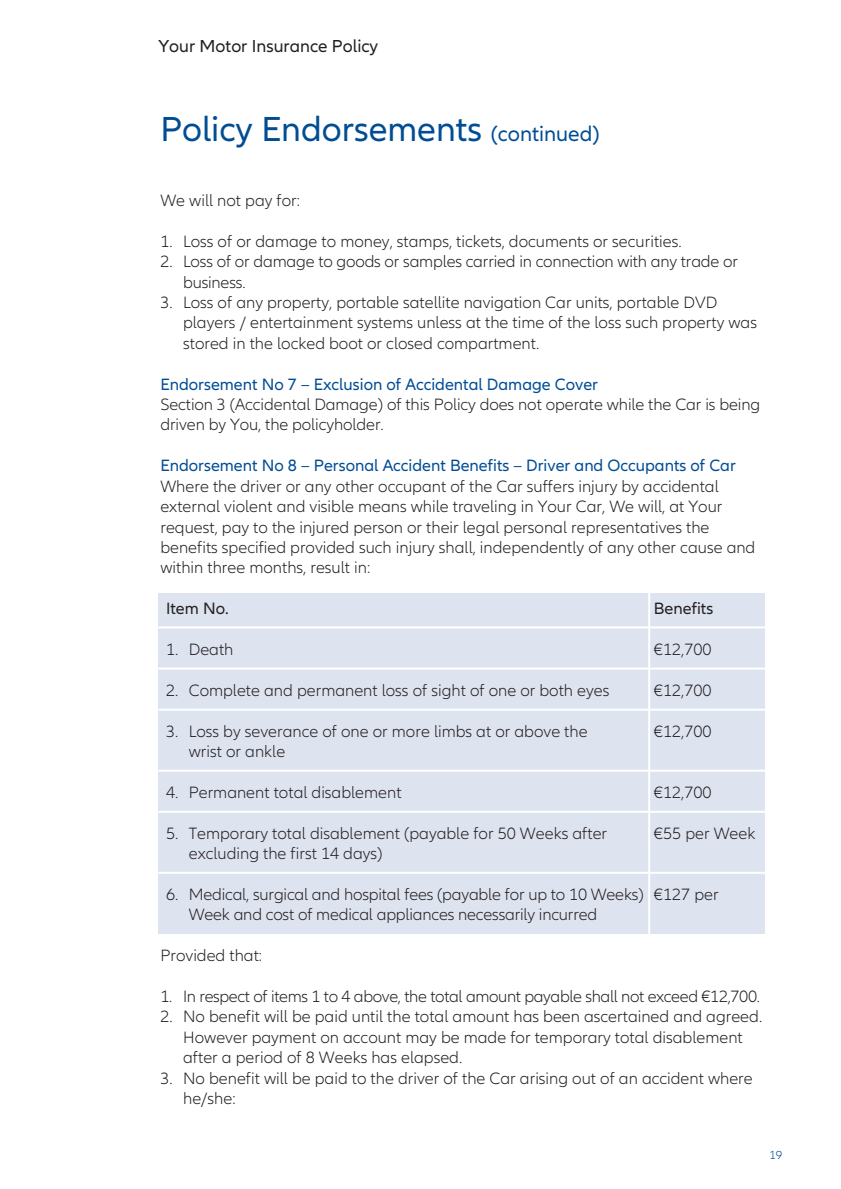
<style>
.page{position:relative;width:841px;height:1189px;background:#fff}
.page>*{position:absolute;margin:0;border:0;box-sizing:border-box;transform-origin:0 0}
.t1{font:36px "Allianz Neo";color:#014d95}
.t2{font:18px "Allianz Neo";color:#231f20}
.t3{font:300 17px/20.4px "Allianz Neo";color:#231f20}
.t4{font:17px "Allianz Neo";color:#014d95}
.t5{font:300 17px "Allianz Neo";letter-spacing:-.02em;color:#231f20}
.t6{font:17px "Allianz Neo";color:#231f20}
.t7{font:300 12px "Allianz Neo";color:#014d95}
.s1{font-size:22px}
</style>
<div class="page">
<div style="left:158px;top:593px;width:607px;height:340px;background:#dee3f0"></div>
<hr style="left:158px;top:626px;width:607px;height:2px;background:#fff">
<hr style="left:158px;top:667px;width:607px;height:2px;background:#fff">
<hr style="left:158px;top:708px;width:607px;height:2px;background:#fff">
<hr style="left:158px;top:769px;width:607px;height:2px;background:#fff">
<hr style="left:158px;top:810px;width:607px;height:2px;background:#fff">
<hr style="left:158px;top:871px;width:607px;height:2px;background:#fff">
<hr style="left:648px;top:585px;width:2px;height:358px;background:#fff">
<p class="t2" style="left:158px;top:39px;width:221px">Your Motor Insurance Policy</p>
<h1 class="t1" style="left:160px;top:116px;width:440px">Policy Endorsements <span class="s1">(continued)</span></h1>
<p class="t3" style="left:160px;top:191px;width:141px">We will not pay for:</p>
<p class="t3" style="left:160px;top:232px;width:522px">1. Loss of or damage to money, stamps, tickets, documents or securities.</p>
<p class="t3" style="left:183px;top:252px;width:556px;text-indent:-23px">2. Loss of or damage to goods or samples carried in connection with any trade or business.</p>
<p class="t3" style="left:183px;top:293px;width:575px;text-indent:-23px">3. Loss of any property, portable satellite navigation Car units, portable DVD players / entertainment systems unless at the time of the loss such property was stored in the locked boot or closed compartment.</p>
<p class="t4" style="left:160px;top:377px;width:439px">Endorsement No 7 – Exclusion of Accidental Damage Cover</p>
<p class="t3" style="left:160px;top:395px;width:601px">Section 3 (Accidental Damage) of this Policy does not operate while the Car is being driven by You, the policyholder.</p>
<p class="t4" style="left:160px;top:459px;width:577px">Endorsement No 8 – Personal Accident Benefits – Driver and Occupants of Car</p>
<p class="t3" style="left:160px;top:477px;width:596px">Where the driver or any other occupant of the Car suffers injury by accidental external violent and visible means while traveling in Your Car, We will, at Your request, pay to the injured person or their legal personal representatives the benefits specified provided such injury shall, independently of any other cause and within three months, result in:</p>
<p class="t6" style="left:166px;top:602px;width:64px">Item No.</p>
<p class="t6" style="left:654px;top:602px;width:61px">Benefits</p>
<p class="t3" style="left:166px;top:640px;width:69px">1. Death</p>
<p class="t3" style="left:654px;top:640px;width:59px">€12,700</p>
<p class="t3" style="left:166px;top:681px;width:445px">2. Complete and permanent loss of sight of one or both eyes</p>
<p class="t3" style="left:654px;top:681px;width:59px">€12,700</p>
<p class="t3" style="left:166px;top:722px;width:423px">3. Loss by severance of one or more limbs at or above the</p>
<p class="t3" style="left:654px;top:722px;width:59px">€12,700</p>
<p class="t3" style="left:189px;top:742px;width:98px">wrist or ankle</p>
<p class="t3" style="left:166px;top:783px;width:237px">4. Permanent total disablement</p>
<p class="t3" style="left:654px;top:783px;width:59px">€12,700</p>
<p class="t3" style="left:166px;top:824px;width:442px">5. Temporary total disablement (payable for 50 Weeks after</p>
<p class="t3" style="left:654px;top:824px;width:103px">€55 per Week</p>
<p class="t3" style="left:189px;top:844px;width:195px">excluding the first 14 days)</p>
<p class="t3" style="left:189px;top:885px;width:531px;text-indent:-23px">6. Medical, surgical and hospital fees (payable for up to 10 Weeks) €127 per<br>Week and cost of medical appliances necessarily incurred</p>
<p class="t3" style="left:160px;top:946px;width:103px">Provided that:</p>
<p class="t5" style="left:160px;top:989px;width:601px">1. In respect of items 1 to 4 above, the total amount payable shall not exceed €12,700.</p>
<p class="t3" style="left:183px;top:1007px;width:580px;text-indent:-23px">2. No benefit will be paid until the total amount has been ascertained and agreed.<br>However payment on account may be made for temporary total disablement after a period of 8 Weeks has elapsed.</p>
<p class="t3" style="left:183px;top:1068px;width:571px;text-indent:-23px">3. No benefit will be paid to the driver of the Car arising out of an accident where he/she:</p>
<p class="t7" style="left:769px;top:1150px;width:14px">19</p>
</div>
